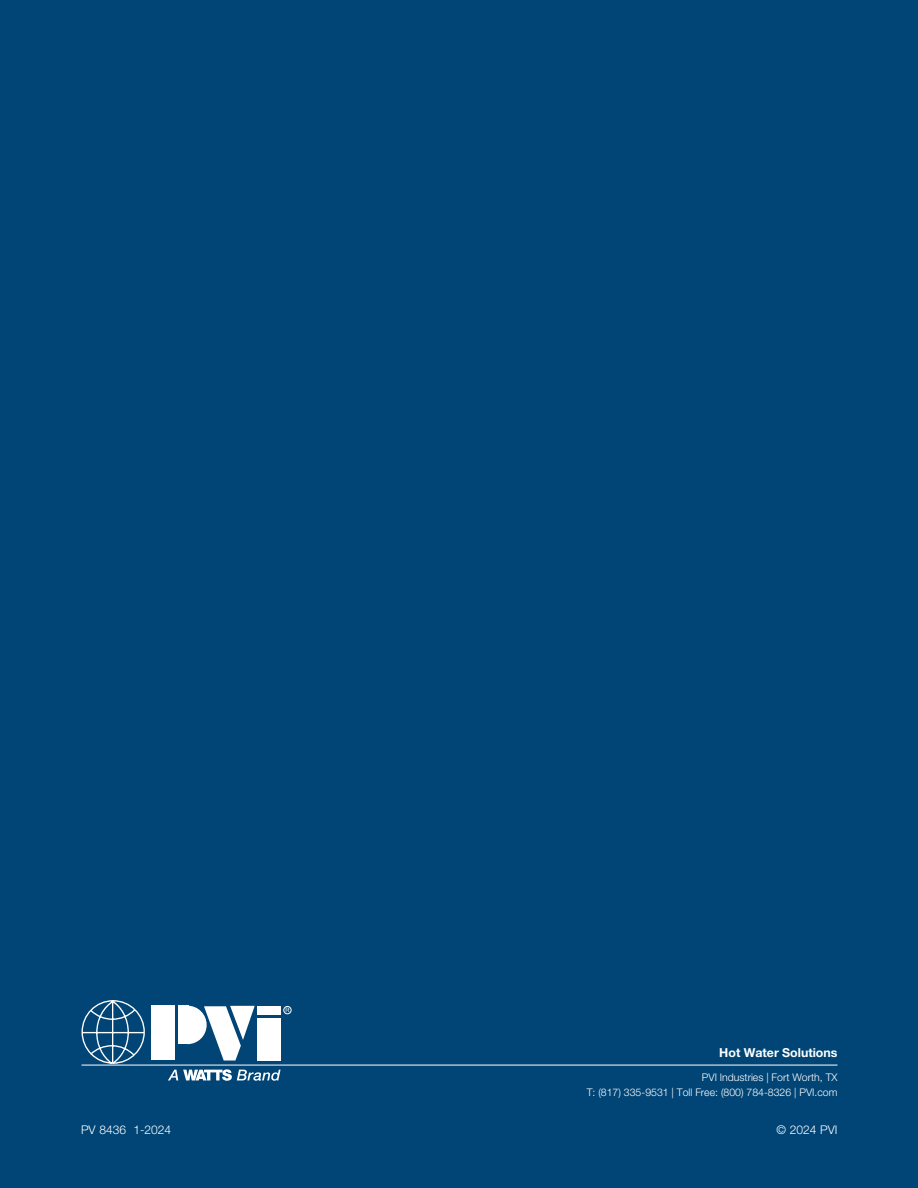
<style>
.page{position:relative;width:918px;height:1188px;background:#004576}
.page>*{position:absolute;margin:0;border:0;box-sizing:border-box;transform-origin:0 0}
.t1{font:700 12.3px "Helvetica Neue LT Std";color:#fff}
.body{font:300 12px "Helvetica Neue LT Std";color:#fff}
.t2{font:300 10.5px "Helvetica Neue LT Std";color:#fff}
</style>
<div class="page">
<hr style="left:82px;top:1065px;width:756px;height:1px;background:#fff">
<svg style="left:81px;top:1000px;width:65px;height:65px"></svg>
<div style="left:178px;top:1006px;width:11px;height:38px;background:#fff"></div>
<div style="left:151px;top:1006px;width:24px;height:54px;background:#fff"></div>
<div style="left:257px;top:1006px;width:24px;height:8px;background:#fff"></div>
<div style="left:257px;top:1018px;width:24px;height:42px;background:#fff"></div>
<svg style="left:187px;top:1006px;width:68px;height:55px"></svg>
<div style="left:284px;top:1006px;width:7px;height:8px;border:1px solid #fff;border-radius:50%"></div>
<svg style="left:286px;top:1008px;width:4px;height:4px"></svg>
<svg style="left:168px;top:1069px;width:113px;height:12px"></svg>
<p class="t1" style="left:719px;top:1045px;width:120px">Hot Water Solutions</p>
<p class="t2" style="left:702px;top:1071px;width:137px">PVI Industries | Fort Worth, TX</p>
<p class="t2" style="left:587px;top:1086px;width:252px">T: (817) 335-9531 | Toll Free: (800) 784-8326 | PVI.com</p>
<p class="body" style="left:81px;top:1122px;width:92px">PV 8436 1-2024</p>
<p class="body" style="left:777px;top:1122px;width:62px">© 2024 PVI</p>
</div>
